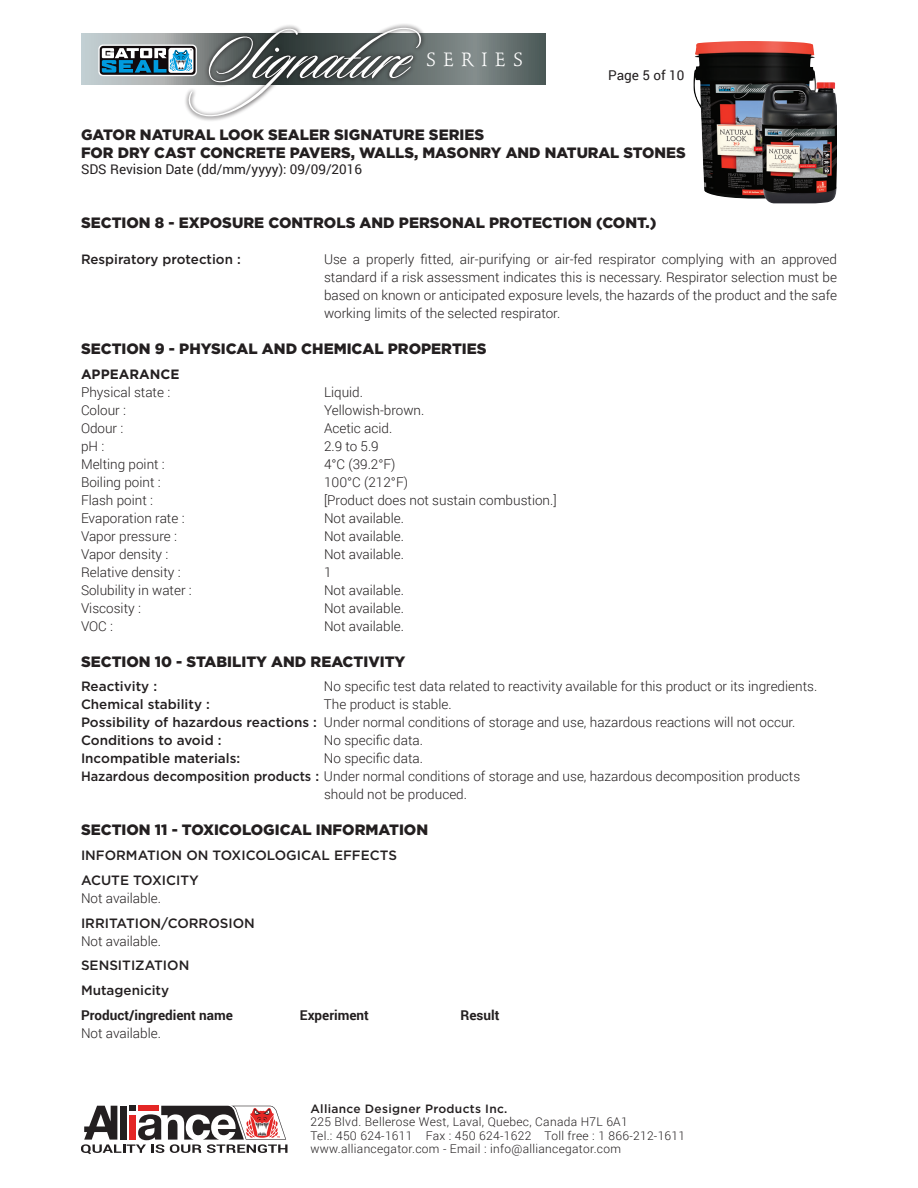
<style>
.page{position:relative;width:918px;height:1188px;background:#fff}
.page>*{position:absolute;margin:0;border:0;box-sizing:border-box;transform-origin:0 0}
.t1{font:74.25px "Sloop Script Three";color:#fff}
.t2{font:19.05px "Stempel Schneidler";letter-spacing:.4em;color:#fff}
.Titre{font:900 15px/18px "Gotham";color:#231f20}
.Texte{font:300 13.5px/18px "Roboto";color:#231f20;text-align:justify}
.Sous-Titre{font:500 13.5px "Gotham";color:#231f20}
.t3{font:13.5px "Roboto";color:#231f20}
.Texte-2{font:700 13.5px "Roboto";color:#231f20}
.Texte-3{font:500 13.5px "Gotham";color:#231f20}
.Sous-Titre-2{font:700 13.5px "Gotham";color:#231f20}
.t4{font:300 12px/13.2px "Roboto";letter-spacing:.025em;color:#231f20}
.t5{font:500 12px "Gotham";letter-spacing:.025em;color:#231f20}
.s1{font-family:"Gotham";font-weight:500}
</style>
<div class="page">
<svg style="left:81px;top:1105px;width:206px;height:49px"></svg>
<img style="left:693px;top:41px;width:123px;height:158px">
<img style="left:762px;top:82px;width:75px;height:121px">
<svg style="left:81px;top:33px;width:464px;height:51px;background:#838d8d"></svg>
<div style="left:184px;top:23px;width:242px;height:98px;background:#231f20;opacity:.75"></div>
<svg style="left:98px;top:45px;width:99px;height:31px"></svg>
<svg style="left:100px;top:46px;width:96px;height:29px"></svg>
<svg style="left:102px;top:48px;width:91px;height:25px"></svg>
<h1 class="t1" style="left:206px;top:8px;width:221px">Signature</h1>
<h2 class="t2" style="left:426px;top:49px;width:99px">SERIES</h2>
<p class="t3" style="left:608px;top:66px;width:78px">Page 5 of 10</p>
<p class="Titre" style="left:81px;top:126px;width:606px">GATOR NATURAL LOOK SEALER SIGNATURE SERIES<br>FOR DRY CAST CONCRETE PAVERS, WALLS, MASONRY AND NATURAL STONES</p>
<p class="t3" style="left:81px;top:160px;width:283px">SDS Revision Date (dd/mm/yyyy): 09/09/2016</p>
<p class="Titre" style="left:81px;top:214px;width:577px">SECTION 8 - EXPOSURE CONTROLS AND PERSONAL PROTECTION (CONT.)</p>
<p class="Texte-3" style="left:81px;top:250px;width:161px">Respiratory protection :</p>
<p class="Texte" style="left:324px;top:250px;width:515px">Use a properly fitted, air-purifying or air-fed respirator complying with an approved standard if a risk assessment indicates this is necessary. Respirator selection must be based on known or anticipated exposure levels, the hazards of the product and the safe working limits of the selected respirator.</p>
<p class="Titre" style="left:81px;top:340px;width:407px">SECTION 9 - PHYSICAL AND CHEMICAL PROPERTIES</p>
<p class="Sous-Titre-2" style="left:81px;top:365px;width:100px">APPEARANCE</p>
<p class="Texte" style="left:81px;top:383px;width:91px">Physical state :</p>
<p class="Texte" style="left:324px;top:383px;width:41px">Liquid.</p>
<p class="Texte" style="left:81px;top:401px;width:47px">Colour :</p>
<p class="Texte" style="left:324px;top:401px;width:102px">Yellowish-brown.</p>
<p class="Texte" style="left:81px;top:419px;width:44px">Odour :</p>
<p class="Texte" style="left:324px;top:419px;width:70px">Acetic acid.</p>
<p class="Texte" style="left:81px;top:437px;width:25px">pH :</p>
<p class="Texte" style="left:324px;top:437px;width:56px">2.9 to 5.9</p>
<p class="Texte" style="left:81px;top:455px;width:85px">Melting point :</p>
<p class="Texte" style="left:324px;top:455px;width:73px">4°C (39.2°F)</p>
<p class="Texte" style="left:81px;top:473px;width:81px">Boiling point :</p>
<p class="Texte" style="left:324px;top:473px;width:86px">100°C (212°F)</p>
<p class="Texte" style="left:81px;top:491px;width:74px">Flash point :</p>
<p class="Texte" style="left:324px;top:491px;width:234px">[Product does not sustain combustion.]</p>
<p class="Texte" style="left:81px;top:509px;width:105px">Evaporation rate :</p>
<p class="Texte" style="left:324px;top:509px;width:81px">Not available.</p>
<p class="Texte" style="left:81px;top:527px;width:97px">Vapor pressure :</p>
<p class="Texte" style="left:324px;top:527px;width:81px">Not available.</p>
<p class="Texte" style="left:81px;top:545px;width:89px">Vapor density :</p>
<p class="Texte" style="left:324px;top:545px;width:81px">Not available.</p>
<p class="Texte" style="left:81px;top:563px;width:101px">Relative density :</p>
<p class="Texte" style="left:324px;top:563px;width:9px">1</p>
<p class="Texte" style="left:81px;top:581px;width:112px">Solubility in water :</p>
<p class="Texte" style="left:324px;top:581px;width:81px">Not available.</p>
<p class="Texte" style="left:81px;top:599px;width:61px">Viscosity :</p>
<p class="Texte" style="left:324px;top:599px;width:81px">Not available.</p>
<p class="Texte" style="left:81px;top:617px;width:34px">VOC :</p>
<p class="Texte" style="left:324px;top:617px;width:81px">Not available.</p>
<p class="Titre" style="left:81px;top:652px;width:326px">SECTION 10 - STABILITY AND REACTIVITY</p>
<p class="Sous-Titre" style="left:81px;top:678px;width:78px">Reactivity :</p>
<p class="Texte" style="left:324px;top:677px;width:495px">No specific test data related to reactivity available for this product or its ingredients.</p>
<p class="Sous-Titre" style="left:81px;top:696px;width:130px">Chemical stability :</p>
<p class="Texte" style="left:324px;top:695px;width:129px">The product is stable.</p>
<p class="Texte" style="left:81px;top:713px;width:716px"><span class="s1">Possibility of hazardous reactions :</span> Under normal conditions of storage and use, hazardous reactions will not occur.</p>
<p class="Sous-Titre" style="left:81px;top:732px;width:142px">Conditions to avoid :</p>
<p class="Texte" style="left:324px;top:731px;width:101px">No specific data.</p>
<p class="Sous-Titre" style="left:81px;top:750px;width:161px">Incompatible materials:</p>
<p class="Texte" style="left:324px;top:749px;width:101px">No specific data.</p>
<p class="Texte" style="left:324px;top:767px;width:478px;text-indent:-243px"><span class="s1">Hazardous decomposition products :</span> Under normal conditions of storage and use, hazardous decomposition products should not be produced.</p>
<p class="Titre" style="left:81px;top:821px;width:349px">SECTION 11 - TOXICOLOGICAL INFORMATION</p>
<p class="Sous-Titre" style="left:81px;top:847px;width:317px">INFORMATION ON TOXICOLOGICAL EFFECTS</p>
<p class="Sous-Titre" style="left:81px;top:871px;width:119px">ACUTE TOXICITY</p>
<p class="Texte" style="left:81px;top:889px;width:81px">Not available.</p>
<p class="Sous-Titre" style="left:81px;top:914px;width:175px">IRRITATION/CORROSION</p>
<p class="Texte" style="left:81px;top:932px;width:81px">Not available.</p>
<p class="Sous-Titre" style="left:81px;top:957px;width:110px">SENSITIZATION</p>
<p class="Texte-3" style="left:81px;top:982px;width:90px">Mutagenicity</p>
<p class="Texte-2" style="left:81px;top:1006px;width:153px">Product/ingredient name</p>
<p class="Texte-2" style="left:300px;top:1006px;width:70px">Experiment</p>
<p class="Texte-2" style="left:460px;top:1006px;width:40px">Result</p>
<p class="Texte" style="left:81px;top:1024px;width:81px">Not available.</p>
<p class="t5" style="left:310px;top:1101px;width:199px">Alliance Designer Products Inc.</p>
<p class="t4" style="left:310px;top:1115px;width:376px">225 Blvd. Bellerose West, Laval, Quebec, Canada H7L 6A1<br>Tel.: 450 624-1611 Fax : 450 624-1622 Toll free : 1 866-212-1611 www.alliancegator.com - Email : info@alliancegator.com</p>
</div>
